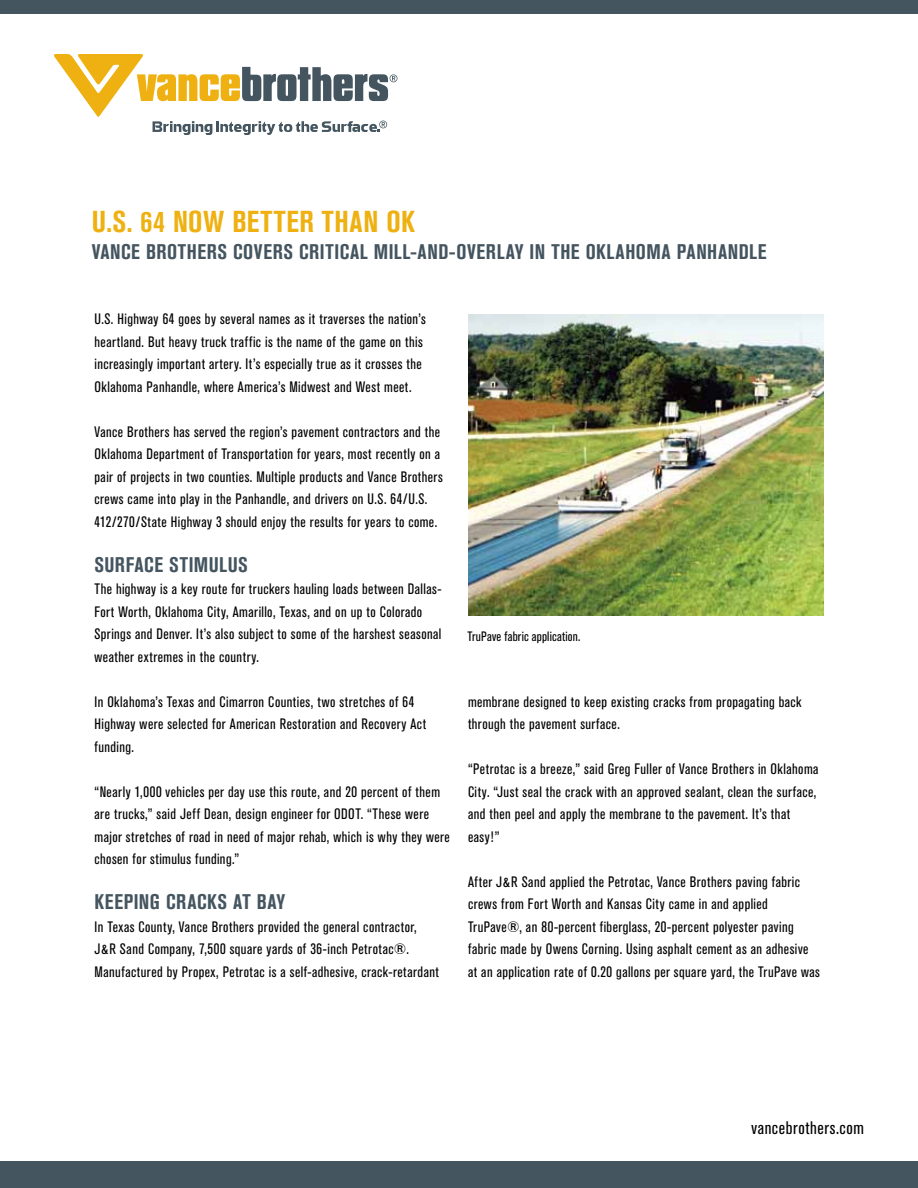
<style>
.page{position:relative;width:918px;height:1188px;background:#fff}
.page>*{position:absolute;margin:0;border:0;box-sizing:border-box;transform-origin:0 0}
.t1{font:700 condensed 30px "Akzidenz Grotesk BE";letter-spacing:.025em;color:#eeb111}
.t2{font:700 condensed 21px "Akzidenz Grotesk BE";letter-spacing:.025em;color:#455560}
.t3{font:condensed 18px "Akzidenz Grotesk BE";letter-spacing:.03em;color:#000}
.t4{font:condensed 15px/22.5px "Akzidenz Grotesk BE";letter-spacing:.03em;color:#000}
.t5{font:condensed 13.5px "Akzidenz Grotesk BE";letter-spacing:.015em;color:#000}
</style>
<div class="page">
<div style="left:0;top:0;width:918px;height:14px;background:#455560"></div>
<svg style="left:54px;top:54px;width:343px;height:81px"></svg>
<div style="left:0;top:1161px;width:918px;height:27px;background:#455560"></div>
<img style="left:468px;top:314px;width:356px;height:302px">
<h1 class="t1" style="left:92px;top:204px;width:324px">U.S. 64 NOW BETTER THAN OK</h1>
<h2 class="t2" style="left:92px;top:240px;width:676px">VANCE BROTHERS COVERS CRITICAL MILL-AND-OVERLAY IN THE OKLAHOMA PANHANDLE</h2>
<p class="t4" style="left:94px;top:308px;width:333px">U.S. Highway 64 goes by several names as it traverses the nation’s heartland. But heavy truck traffic is the name of the game on this increasingly important artery. It’s especially true as it crosses the Oklahoma Panhandle, where America’s Midwest and West meet.</p>
<p class="t4" style="left:94px;top:420px;width:350px">Vance Brothers has served the region’s pavement contractors and the Oklahoma Department of Transportation for years, most recently on a pair of projects in two counties. Multiple products and Vance Brothers crews came into play in the Panhandle, and drivers on U.S. 64/U.S.<br>412/270/State Highway 3 should enjoy the results for years to come.</p>
<h2 class="t2" style="left:94px;top:552px;width:153px">SURFACE STIMULUS</h2>
<p class="t4" style="left:94px;top:578px;width:349px">The highway is a key route for truckers hauling loads between Dallas-Fort Worth, Oklahoma City, Amarillo, Texas, and on up to Colorado Springs and Denver. It’s also subject to some of the harshest seasonal weather extremes in the country.</p>
<p class="t4" style="left:94px;top:690px;width:333px">In Oklahoma’s Texas and Cimarron Counties, two stretches of 64<br>Highway were selected for American Restoration and Recovery Act funding.</p>
<p class="t4" style="left:94px;top:780px;width:357px">“Nearly 1,000 vehicles per day use this route, and 20 percent of them are trucks,” said Jeff Dean, design engineer for ODOT. “These were major stretches of road in need of major rehab, which is why they were chosen for stimulus funding.”</p>
<h2 class="t2" style="left:94px;top:890px;width:192px">KEEPING CRACKS AT BAY</h2>
<p class="t4" style="left:94px;top:915px;width:346px">In Texas County, Vance Brothers provided the general contractor,<br>J&amp;R Sand Company, 7,500 square yards of 36-inch Petrotac®.<br>Manufactured by Propex, Petrotac is a self-adhesive, crack-retardant</p>
<p class="t5" style="left:468px;top:629px;width:114px">TruPave fabric application.</p>
<p class="t4" style="left:468px;top:690px;width:335px">membrane designed to keep existing cracks from propagating back through the pavement surface.</p>
<p class="t4" style="left:468px;top:758px;width:352px">“Petrotac is a breeze,” said Greg Fuller of Vance Brothers in Oklahoma City. “Just seal the crack with an approved sealant, clean the surface, and then peel and apply the membrane to the pavement. It’s that easy!”</p>
<p class="t4" style="left:468px;top:870px;width:353px">After J&amp;R Sand applied the Petrotac, Vance Brothers paving fabric crews from Fort Worth and Kansas City came in and applied TruPave®, an 80-percent fiberglass, 20-percent polyester paving fabric made by Owens Corning. Using asphalt cement as an adhesive at an application rate of 0.20 gallons per square yard, the TruPave was</p>
<p class="t3" style="left:751px;top:1118px;width:114px">vancebrothers.com</p>
</div>
